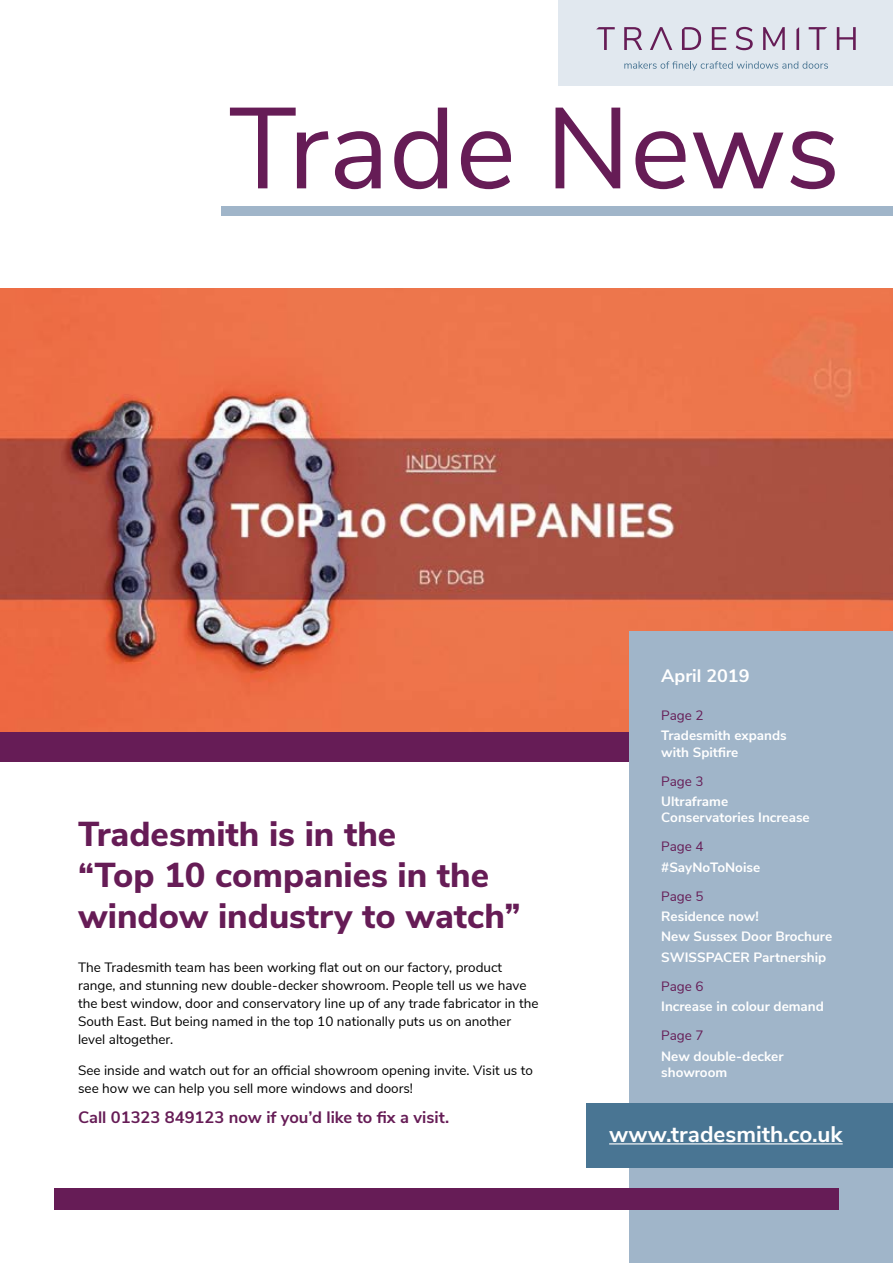
<style>
.page{position:relative;width:893px;height:1263px;background:#fff}
.page>*{position:absolute;margin:0;border:0;box-sizing:border-box;transform-origin:0 0}
.t1{font:114.45px "Nunito Sans";letter-spacing:-.005em;color:#661c56}
.t2{font:800 34.5px/41.4px "Nunito Sans";color:#661c56}
.t3{font:700 22.5px "Nunito Sans";color:#fff}
.t4{font:700 18px "Nunito Sans";color:#fff}
.t5{font:700 16.5px "Nunito Sans";color:#661c56}
.t6{font:13.5px/18px "Nunito Sans";color:#000}
.t7{font:700 13.5px/16.2px "Nunito Sans";color:#fff}
.t8{font:13.5px "Nunito Sans";color:#661c56}
</style>
<div class="page">
<img style="left:0;top:288px;width:893px;height:444px">
<div style="left:559px;top:0;width:334px;height:85px;background:#e1e8ef"></div>
<div style="left:0;top:732px;width:893px;height:30px;background:#661c56"></div>
<svg style="left:596px;top:27px;width:19px;height:23px"></svg>
<svg style="left:624px;top:27px;width:18px;height:23px"></svg>
<svg style="left:650px;top:27px;width:22px;height:23px"></svg>
<svg style="left:682px;top:27px;width:19px;height:23px"></svg>
<svg style="left:712px;top:27px;width:14px;height:23px"></svg>
<svg style="left:736px;top:27px;width:17px;height:23px"></svg>
<svg style="left:763px;top:27px;width:22px;height:23px"></svg>
<svg style="left:796px;top:27px;width:3px;height:23px"></svg>
<svg style="left:809px;top:27px;width:18px;height:23px"></svg>
<svg style="left:837px;top:27px;width:19px;height:23px"></svg>
<svg style="left:624px;top:61px;width:204px;height:10px"></svg>
<div style="left:629px;top:631px;width:264px;height:632px;background:#a0b5c9"></div>
<div style="left:54px;top:1188px;width:785px;height:21px;background:#661c56"></div>
<div style="left:586px;top:1103px;width:307px;height:64px;background:#497593"></div>
<hr style="left:609px;top:1143px;width:234px;height:1px;background:#fff">
<div style="left:221px;top:206px;width:672px;height:10px;background:#a0b5c9"></div>
<h1 class="t1" style="left:229px;top:65px;width:613px">Trade News</h1>
<h2 class="t2" style="left:78px;top:811px;width:444px">Tradesmith is in the<br>“Top 10 companies in the window industry to watch”</h2>
<p class="t6" style="left:78px;top:957px;width:462px">The Tradesmith team has been working flat out on our factory, product range, and stunning new double-decker showroom. People tell us we have the best window, door and conservatory line up of any trade fabricator in the South East. But being named in the top 10 nationally puts us on another level altogether.</p>
<p class="t6" style="left:78px;top:1060px;width:456px">See inside and watch out for an official showroom opening invite. Visit us to see how we can help you sell more windows and doors!</p>
<p class="t5" style="left:78px;top:1105px;width:373px">Call 01323 849123 now if you’d like to fix a visit.</p>
<h3 class="t4" style="left:661px;top:663px;width:90px">April 2019</h3>
<p class="t8" style="left:661px;top:705px;width:44px">Page 2</p>
<p class="t7" style="left:661px;top:727px;width:127px">Tradesmith expands with Spitfire</p>
<p class="t8" style="left:661px;top:771px;width:44px">Page 3</p>
<p class="t7" style="left:661px;top:792px;width:150px">Ultraframe<br>Conservatories Increase</p>
<p class="t8" style="left:661px;top:836px;width:44px">Page 4</p>
<p class="t7" style="left:661px;top:858px;width:100px">#SayNoToNoise</p>
<p class="t8" style="left:661px;top:886px;width:44px">Page 5</p>
<p class="t7" style="left:661px;top:905px;width:172px;line-height:20.4px">Residence now!<br>New Sussex Door Brochure<br>SWISSPACER Partnership</p>
<p class="t8" style="left:661px;top:976px;width:44px">Page 6</p>
<p class="t7" style="left:661px;top:998px;width:164px">Increase in colour demand</p>
<p class="t8" style="left:661px;top:1026px;width:44px">Page 7</p>
<p class="t7" style="left:661px;top:1047px;width:124px">New double-decker showroom</p>
<h3 class="t3" style="left:609px;top:1118px;width:235px">www.tradesmith.co.uk</h3>
</div>
